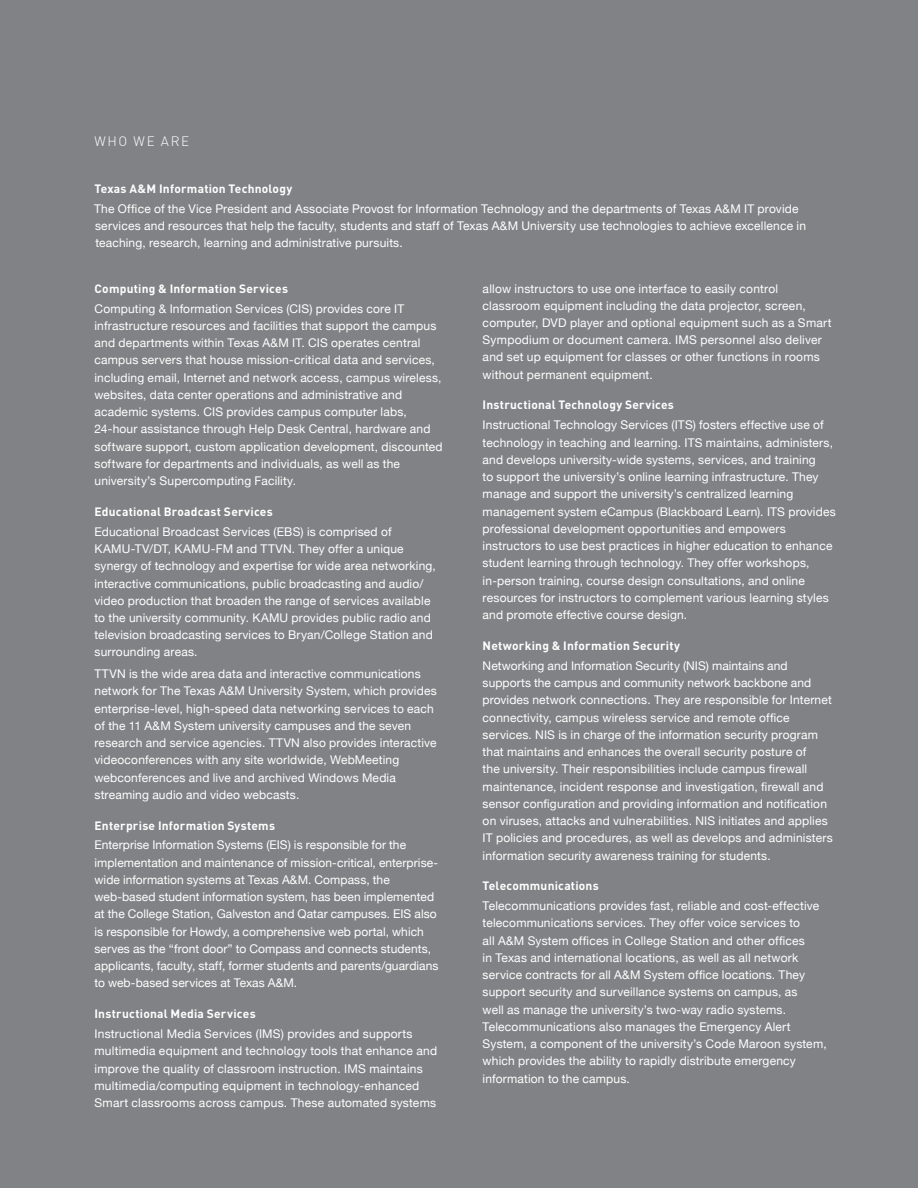
<style>
.page{position:relative;width:918px;height:1188px;background:#808285}
.page>*{position:absolute;margin:0;border:0;box-sizing:border-box;transform-origin:0 0}
.t1{font:300 13.5px "DIN";letter-spacing:.135em;color:#fff}
.t2{font:12px/17.2px "Helvetica Neue";letter-spacing:.015em;color:#fff}
.t3{font:700 12px "DIN";letter-spacing:.015em;color:#fff}
</style>
<div class="page">
<p class="t1" style="left:94px;top:133px;width:96px">WHO WE ARE</p>
<p class="t3" style="left:94px;top:181px;width:199px">Texas A&amp;M Information Technology</p>
<p class="t2" style="left:94px;top:200px;width:713px">The Office of the Vice President and Associate Provost for Information Technology and the departments of Texas A&amp;M IT provide services and resources that help the faculty, students and staff of Texas A&amp;M University use technologies to achieve excellence in teaching, research, learning and administrative pursuits.</p>
<p class="t3" style="left:94px;top:280px;width:195px">Computing &amp; Information Services</p>
<p class="t2" style="left:94px;top:300px;width:350px">Computing &amp; Information Services (CIS) provides core IT infrastructure resources and facilities that support the campus and departments within Texas A&amp;M IT. CIS operates central campus servers that house mission-critical data and services, including email, Internet and network access, campus wireless, websites, data center operations and administrative and academic systems. CIS provides campus computer labs, 24-hour assistance through Help Desk Central, hardware and software support, custom application development, discounted software for departments and individuals, as well as the university’s Supercomputing Facility.</p>
<p class="t3" style="left:94px;top:504px;width:180px">Educational Broadcast Services</p>
<p class="t2" style="left:94px;top:523px;width:343px">Educational Broadcast Services (EBS) is comprised of KAMU-TV/DT, KAMU-FM and TTVN. They offer a unique synergy of technology and expertise for wide area networking, interactive communications, public broadcasting and audio/ video production that broaden the range of services available to the university community. KAMU provides public radio and television broadcasting services to Bryan/College Station and surrounding areas.</p>
<p class="t2" style="left:94px;top:665px;width:344px">TTVN is the wide area data and interactive communications network for The Texas A&amp;M University System, which provides enterprise-level, high-speed data networking services to each of the 11 A&amp;M System university campuses and the seven research and service agencies. TTVN also provides interactive videoconferences with any site worldwide, WebMeeting webconferences and live and archived Windows Media streaming audio and video webcasts.</p>
<p class="t3" style="left:94px;top:817px;width:182px">Enterprise Information Systems</p>
<p class="t2" style="left:94px;top:836px;width:346px">Enterprise Information Systems (EIS) is responsible for the implementation and maintenance of mission-critical, enterprise&shy;wide information systems at Texas A&amp;M. Compass, the web-based student information system, has been implemented at the College Station, Galveston and Qatar campuses. EIS also is responsible for Howdy, a comprehensive web portal, which serves as the “front door” to Compass and connects students, applicants, faculty, staff, former students and parents/guardians to web-based services at Texas A&amp;M.</p>
<p class="t3" style="left:94px;top:1006px;width:163px">Instructional Media Services</p>
<p class="t2" style="left:94px;top:1025px;width:344px">Instructional Media Services (IMS) provides and supports multimedia equipment and technology tools that enhance and improve the quality of classroom instruction. IMS maintains multimedia/computing equipment in technology-enhanced Smart classrooms across campus. These automated systems</p>
<p class="t2" style="left:483px;top:279px;width:350px">allow instructors to use one interface to easily control classroom equipment including the data projector, screen, computer, DVD player and optional equipment such as a Smart Sympodium or document camera. IMS personnel also deliver and set up equipment for classes or other functions in rooms without permanent equipment.</p>
<p class="t3" style="left:483px;top:397px;width:193px">Instructional Technology Services</p>
<p class="t2" style="left:483px;top:416px;width:355px">Instructional Technology Services (ITS) fosters effective use of technology in teaching and learning. ITS maintains, administers, and develops university-wide systems, services, and training<br>to support the university’s online learning infrastructure. They manage and support the university’s centralized learning management system eCampus (Blackboard Learn). ITS provides professional development opportunities and empowers instructors to use best practices in higher education to enhance student learning through technology. They offer workshops, in-person training, course design consultations, and online resources for instructors to complement various learning styles and promote effective course design.</p>
<p class="t3" style="left:483px;top:638px;width:199px">Networking &amp; Information Security</p>
<p class="t2" style="left:483px;top:657px;width:352px">Networking and Information Security (NIS) maintains and supports the campus and community network backbone and provides network connections. They are responsible for Internet connectivity, campus wireless service and remote office services. NIS is in charge of the information security program that maintains and enhances the overall security posture of<br>the university. Their responsibilities include campus firewall maintenance, incident response and investigation, firewall and sensor configuration and providing information and notification on viruses, attacks and vulnerabilities. NIS initiates and applies IT policies and procedures, as well as develops and administers information security awareness training for students.</p>
<p class="t3" style="left:483px;top:878px;width:118px">Telecommunications</p>
<p class="t2" style="left:483px;top:897px;width:346px">Telecommunications provides fast, reliable and cost-effective telecommunications services. They offer voice services to<br>all A&amp;M System offices in College Station and other offices<br>in Texas and international locations, as well as all network service contracts for all A&amp;M System office locations. They support security and surveillance systems on campus, as<br>well as manage the university’s two-way radio systems.<br>Telecommunications also manages the Emergency Alert System, a component of the university’s Code Maroon system, which provides the ability to rapidly distribute emergency information to the campus.</p>
</div>
